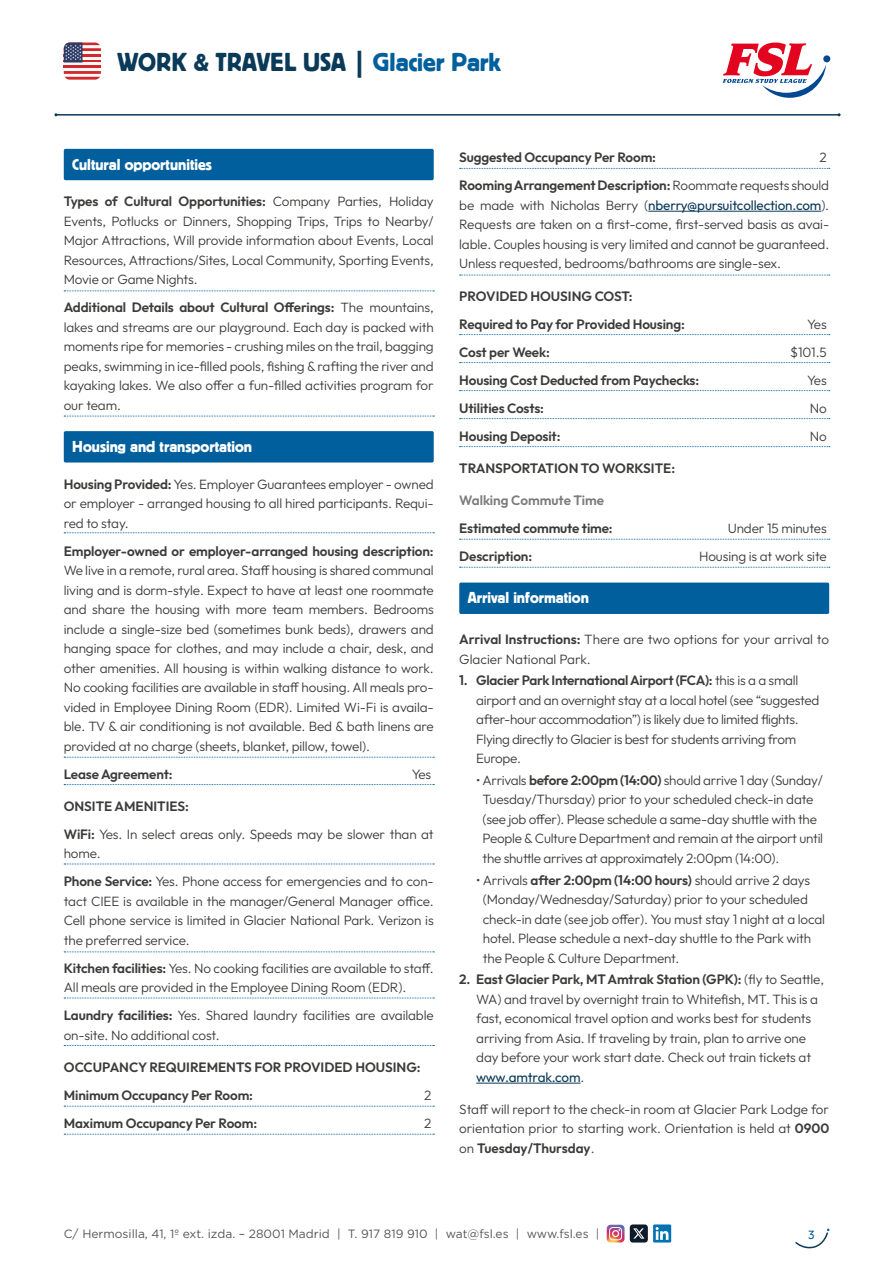
<style>
.page{position:relative;width:893px;height:1263px;background:#fff}
.page>*{position:absolute;margin:0;border:0;box-sizing:border-box;transform-origin:0 0}
.t1{font:27px "Black";color:#0b3a59}
.t2{font:16.5px "Black";color:#fff}
.t3{font:300 13.5px/19.5px "Outfit";letter-spacing:-.01em;color:#3c3c3b}
.t4{font:600 13.5px/28px "Outfit";letter-spacing:-.01em;color:#3c3c3b}
.t5{font:600 13.5px "Outfit";color:#7c7b7b}
.t6{font:12px "Gotham";color:#575756}
.t7{font:12px "Outfit";color:#005f9c}
.s1{color:#005f9c}
.s2{font-weight:600}
.s3{font-weight:300}
.s4{font-weight:400;color:#0b3a59}
</style>
<div class="page">
<div style="left:823px;top:55px;width:7px;height:7px;background:#004992;border-radius:50%"></div>
<svg style="left:723px;top:43px;width:103px;height:55px"></svg>
<hr style="left:64px;top:62px;width:37px;height:3px;background:#f8f8f7">
<hr style="left:64px;top:65px;width:37px;height:3px;background:#d2272b">
<hr style="left:64px;top:68px;width:37px;height:3px;background:#f8f8f7">
<svg style="left:64px;top:71px;width:37px;height:9px"></svg>
<svg style="left:64px;top:43px;width:37px;height:19px"></svg>
<svg style="left:607px;top:1225px;width:17px;height:17px"></svg>
<div style="left:630px;top:1224px;width:18px;height:18px;background:#0d1b2a;border-radius:3px"></div>
<svg style="left:633px;top:1228px;width:11px;height:10px"></svg>
<svg style="left:653px;top:1224px;width:18px;height:18px"></svg>
<svg style="left:656px;top:1227px;width:12px;height:13px"></svg>
<svg style="left:795px;top:1229px;width:34px;height:20px"></svg>
<hr style="left:56px;top:114px;width:783px;height:2px;background:#0b3a59">
<div style="left:64px;top:149px;width:370px;height:31px;background:#005f9c;border-radius:2px"></div>
<svg style="left:64px;top:290px;width:370px;height:1px"></svg>
<svg style="left:64px;top:416px;width:370px;height:1px"></svg>
<div style="left:64px;top:431px;width:370px;height:31px;background:#005f9c;border-radius:2px"></div>
<svg style="left:64px;top:532px;width:370px;height:1px"></svg>
<svg style="left:64px;top:757px;width:370px;height:1px"></svg>
<svg style="left:64px;top:784px;width:370px;height:1px"></svg>
<svg style="left:64px;top:864px;width:370px;height:1px"></svg>
<svg style="left:64px;top:951px;width:370px;height:1px"></svg>
<svg style="left:64px;top:998px;width:370px;height:1px"></svg>
<svg style="left:64px;top:1045px;width:370px;height:1px"></svg>
<svg style="left:64px;top:1106px;width:370px;height:1px"></svg>
<svg style="left:64px;top:1134px;width:370px;height:1px"></svg>
<svg style="left:460px;top:168px;width:370px;height:1px"></svg>
<svg style="left:460px;top:275px;width:370px;height:1px"></svg>
<hr style="left:648px;top:211px;width:173px;height:1px;background:#0b3a59">
<svg style="left:460px;top:334px;width:370px;height:1px"></svg>
<svg style="left:460px;top:362px;width:370px;height:1px"></svg>
<svg style="left:460px;top:390px;width:370px;height:1px"></svg>
<svg style="left:460px;top:418px;width:370px;height:1px"></svg>
<svg style="left:460px;top:446px;width:370px;height:1px"></svg>
<svg style="left:460px;top:539px;width:370px;height:1px"></svg>
<svg style="left:460px;top:567px;width:370px;height:1px"></svg>
<div style="left:459px;top:582px;width:370px;height:32px;background:#005f9c;border-radius:2px"></div>
<hr style="left:476px;top:1083px;width:105px;height:1px;background:#0b3a59">
<h1 class="t1" style="left:117px;top:48px;width:385px">WORK &amp; TRAVEL USA | <span class="s1">Glacier Park</span></h1>
<p class="t2" style="left:72px;top:155px;width:141px">Cultural opportunities</p>
<p class="t3" style="left:64px;top:192px;width:371px;text-align:justify"><span class="s2">Types of Cultural Opportunities:</span> Company Parties, Holiday Events, Potlucks or Dinners, Shopping Trips, Trips to Nearby/ Major Attractions, Will provide information about Events, Local Resources, Attractions/Sites, Local Community, Sporting Events, Movie or Game Nights.</p>
<p class="t3" style="left:64px;top:298px;width:371px;text-align:justify"><span class="s2">Additional Details about Cultural Offerings:</span> The mountains, lakes and streams are our playground. Each day is packed with moments ripe for memories - crushing miles on the trail, bagging peaks, swimming in ice-filled pools, fishing &amp; rafting the river and kayaking lakes. We also offer a fun-filled activities program for our team.</p>
<p class="t2" style="left:72px;top:438px;width:181px">Housing and transportation</p>
<p class="t3" style="left:64px;top:474px;width:371px;text-align:justify"><span class="s2">Housing Provided:</span> Yes. Employer Guarantees employer - owned or employer - arranged housing to all hired participants. Requi&shy;red to stay.</p>
<p class="t4" style="left:64px;top:537px;width:371px">Employer-owned or employer-arranged housing description:</p>
<p class="t3" style="left:64px;top:560px;width:371px;text-align:justify">We live in a remote, rural area. Staff housing is shared communal living and is dorm-style. Expect to have at least one roommate and share the housing with more team members. Bedrooms include a single-size bed (sometimes bunk beds), drawers and hanging space for clothes, and may include a chair, desk, and other amenities. All housing is within walking distance to work.<br>No cooking facilities are available in staff housing. All meals pro&shy;vided in Employee Dining Room (EDR). Limited Wi-Fi is availa&shy;ble. TV &amp; air conditioning is not available. Bed &amp; bath linens are provided at no charge (sheets, blanket, pillow, towel).</p>
<p class="t4" style="left:64px;top:760px;width:110px">Lease Agreement:</p>
<p class="t3" style="left:412px;top:764px;width:21px">Yes</p>
<p class="t3" style="left:64px;top:792px;width:371px;line-height:28px"><span class="s2">ONSITE AMENITIES:<br>WiFi:</span> Yes. In select areas only. Speeds may be slower than at</p>
<p class="t3" style="left:64px;top:839px;width:371px;line-height:28px">home.<br><span class="s2">Phone Service:</span> Yes. Phone access for emergencies and to con-</p>
<p class="t3" style="left:64px;top:891px;width:371px;text-align:justify">tact CIEE is available in the manager/General Manager office.<br>Cell phone service is limited in Glacier National Park. Verizon is the preferred service.</p>
<p class="t3" style="left:64px;top:958px;width:371px"><span class="s2">Kitchen facilities:</span> Yes. No cooking facilities are available to staff.<br>All meals are provided in the Employee Dining Room (EDR).</p>
<p class="t3" style="left:64px;top:1006px;width:371px"><span class="s2">Laundry facilities:</span> Yes. Shared laundry facilities are available on-site. No additional cost.</p>
<p class="t4" style="left:64px;top:1053px;width:358px">OCCUPANCY REQUIREMENTS FOR PROVIDED HOUSING:<br>Minimum Occupancy Per Room:</p>
<p class="t3" style="left:424px;top:1085px;width:9px">2</p>
<p class="t4" style="left:64px;top:1109px;width:195px">Maximum Occupancy Per Room:</p>
<p class="t3" style="left:424px;top:1113px;width:9px">2</p>
<p class="t4" style="left:459px;top:143px;width:198px">Suggested Occupancy Per Room:</p>
<p class="t4" style="left:459px;top:143px;width:371px;text-align:right"><span class="s3">2<br></span>Rooming Arrangement Description: <span class="s3">Roommate requests should</span></p>
<p class="t3" style="left:459px;top:195px;width:371px;text-align:justify">be made with Nicholas Berry (<span class="s4">nberry@pursuitcollection.com</span>).<br>Requests are taken on a first-come, first-served basis as avai&shy;lable. Couples housing is very limited and cannot be guaranteed.<br>Unless requested, bedrooms/bathrooms are single-sex.</p>
<p class="t4" style="left:459px;top:282px;width:227px">PROVIDED HOUSING COST:<br>Required to Pay for Provided Housing:</p>
<p class="t3" style="left:807px;top:314px;width:21px">Yes</p>
<p class="t4" style="left:459px;top:338px;width:92px">Cost per Week:</p>
<p class="t3" style="left:790px;top:342px;width:38px">$101.5</p>
<p class="t4" style="left:459px;top:366px;width:242px">Housing Cost Deducted from Paychecks:</p>
<p class="t3" style="left:807px;top:370px;width:21px">Yes</p>
<p class="t4" style="left:459px;top:394px;width:86px">Utilities Costs:</p>
<p class="t3" style="left:810px;top:398px;width:19px">No</p>
<p class="t4" style="left:459px;top:422px;width:103px">Housing Deposit:</p>
<p class="t3" style="left:810px;top:426px;width:19px">No</p>
<p class="t4" style="left:459px;top:454px;width:217px">TRANSPORTATION TO WORKSITE:</p>
<p class="t5" style="left:459px;top:493px;width:147px">Walking Commute Time</p>
<p class="t4" style="left:459px;top:514px;width:155px">Estimated commute time:</p>
<p class="t3" style="left:728px;top:518px;width:101px">Under 15 minutes</p>
<p class="t4" style="left:459px;top:542px;width:74px">Description:</p>
<p class="t3" style="left:699px;top:546px;width:129px">Housing is at work site</p>
<p class="t2" style="left:468px;top:589px;width:123px">Arrival information</p>
<p class="t3" style="left:459px;top:630px;width:371px"><span class="s2">Arrival Instructions:</span> There are two options for your arrival to<br>Glacier National Park.</p>
<p class="t3" style="left:476px;top:671px;width:345px;text-indent:-17px"><span class="s2">1. Glacier Park International Airport (FCA):</span> this is a a small airport and an overnight stay at a local hotel (see “suggested after-hour accommodation”) is likely due to limited flights.<br>Flying directly to Glacier is best for students arriving from Europe.</p>
<p class="t3" style="left:483px;top:770px;width:342px;text-indent:-6px">• Arrivals <span class="s2">before 2:00pm (14:00)</span> should arrive 1 day (Sunday/ Tuesday/Thursday) prior to your scheduled check-in date (see job offer). Please schedule a same-day shuttle with the People &amp; Culture Department and remain at the airport until the shuttle arrives at approximately 2:00pm (14:00).</p>
<p class="t3" style="left:483px;top:870px;width:344px;text-indent:-7px">• Arrivals <span class="s2">after 2:00pm (14:00 hours)</span> should arrive 2 days (Monday/Wednesday/Saturday) prior to your scheduled check-in date (see job offer). You must stay 1 night at a local hotel. Please schedule a next-day shuttle to the Park with the People &amp; Culture Department.</p>
<p class="t3" style="left:476px;top:969px;width:349px;text-indent:-17px"><span class="s2">2. East Glacier Park, MT Amtrak Station (GPK):</span> (fly to Seattle, WA) and travel by overnight train to Whitefish, MT. This is a fast, economical travel option and works best for students arriving from Asia. If traveling by train, plan to arrive one day before your work start date. Check out train tickets at <span class="s4">www.amtrak.com</span>.</p>
<p class="t3" style="left:459px;top:1099px;width:371px;text-align:justify">Staff will report to the check-in room at Glacier Park Lodge for orientation prior to starting work. Orientation is held at <span class="s2">0900 </span>on <span class="s2">Tuesday/Thursday</span>.</p>
<p class="t6" style="left:64px;top:1226px;width:537px">C/ Hermosilla, 41, 1º ext. izda. – 28001 Madrid | T. 917 819 910 | wat@fsl.es | www.fsl.es |</p>
<p class="t7" style="left:808px;top:1228px;width:8px">3</p>
</div>
